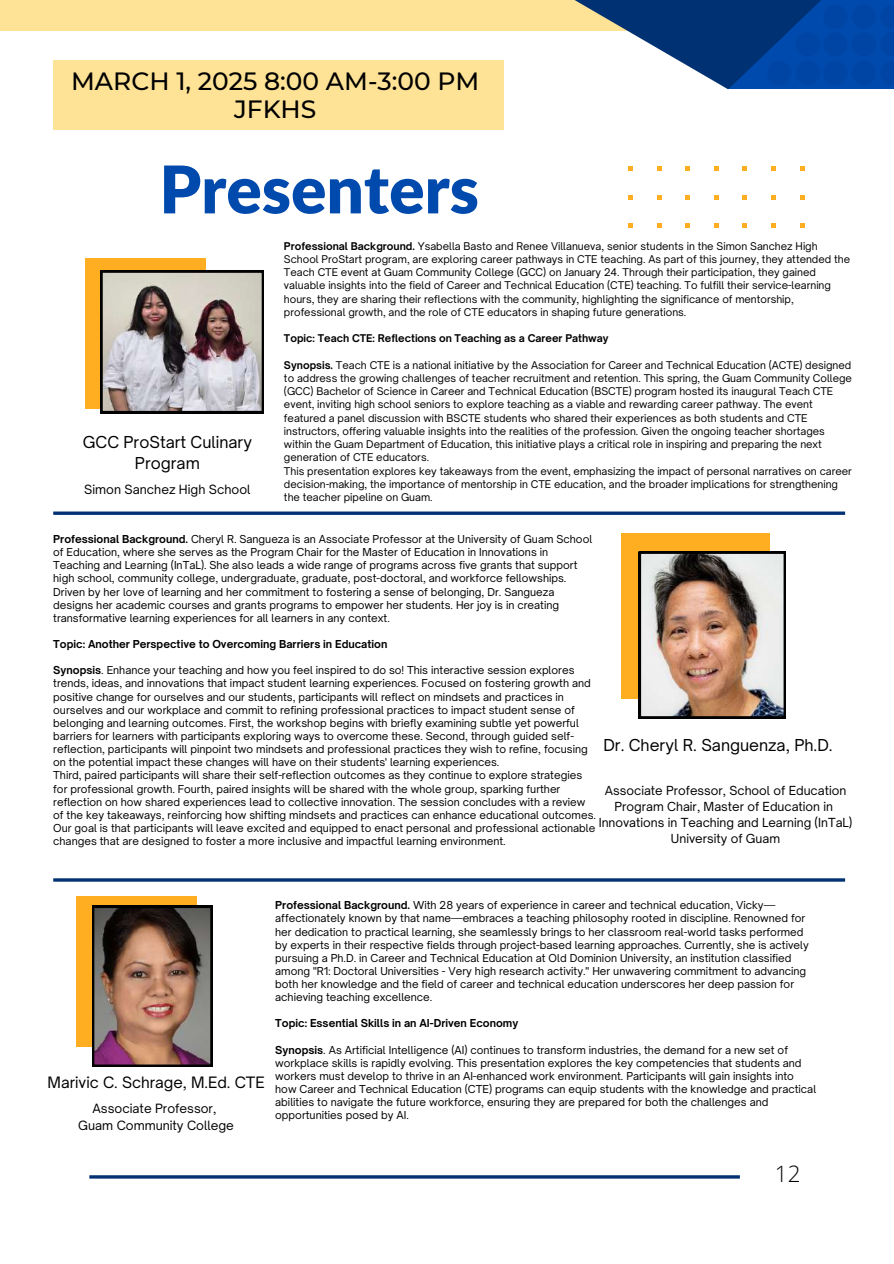
<style>
.page{position:relative;width:894px;height:1264px;background:#fff}
.page>*{position:absolute;margin:0;border:0;box-sizing:border-box;transform-origin:0 0}
.t1{font:900 65.7px "Lato";color:#004aad}
.t2{font:500 24.9px/28.2px "Montserrat";color:#000;text-align:center}
.t3{font:300 22.5px "Open Sans";color:#000}
.t4{font:15.75px/20.2px "Open Sauce One";color:#000;text-align:center}
.t5{font:15px "Open Sauce One";color:#000}
.t6{font:12.3px/17px "Open Sauce One";color:#000;text-align:center}
.t7{font:12px/15.9px "Open Sauce One";color:#000;text-align:center}
.t8{font:10.5px/13.2px "Open Sauce One";color:#000}
.t9{font:700 10.5px "Open Sauce One";color:#000}
.t10{font:10.2px/13.2px "Open Sauce One";color:#000}
.t11{font:700 10.2px "Open Sauce One";color:#000}
.s1{font-weight:700}
</style>
<div class="page">
<hr style="left:89px;top:1175px;width:650px;height:3px;background:#003172">
<div style="left:85px;top:258px;width:120px;height:151px;background:#ffad21"></div>
<svg style="left:628px;top:167px;width:4px;height:4px"></svg>
<svg style="left:628px;top:195px;width:4px;height:4px"></svg>
<svg style="left:628px;top:223px;width:4px;height:4px"></svg>
<svg style="left:657px;top:167px;width:4px;height:4px"></svg>
<svg style="left:657px;top:195px;width:4px;height:4px"></svg>
<svg style="left:657px;top:223px;width:4px;height:4px"></svg>
<svg style="left:685px;top:167px;width:4px;height:4px"></svg>
<svg style="left:685px;top:195px;width:4px;height:4px"></svg>
<svg style="left:685px;top:223px;width:4px;height:4px"></svg>
<svg style="left:714px;top:167px;width:4px;height:4px"></svg>
<svg style="left:714px;top:195px;width:4px;height:4px"></svg>
<svg style="left:714px;top:223px;width:4px;height:4px"></svg>
<svg style="left:742px;top:167px;width:4px;height:4px"></svg>
<svg style="left:742px;top:195px;width:4px;height:4px"></svg>
<svg style="left:742px;top:223px;width:4px;height:4px"></svg>
<svg style="left:771px;top:167px;width:4px;height:4px"></svg>
<svg style="left:771px;top:195px;width:4px;height:4px"></svg>
<svg style="left:771px;top:223px;width:4px;height:4px"></svg>
<svg style="left:800px;top:167px;width:3px;height:4px"></svg>
<svg style="left:800px;top:195px;width:3px;height:4px"></svg>
<svg style="left:800px;top:223px;width:3px;height:4px"></svg>
<div style="left:0;top:0;width:700px;height:31px;background:#fee296"></div>
<svg style="left:503px;top:0;width:225px;height:89px"></svg>
<svg style="left:728px;top:0;width:165px;height:89px;background:#003985"></svg>
<svg style="left:767px;top:0;width:126px;height:84px;background:#0044a0"></svg>
<div style="left:53px;top:60px;width:450px;height:70px;background:#fee296"></div>
<div style="left:621px;top:533px;width:148px;height:166px;background:#ffad21"></div>
<img style="left:638px;top:551px;width:147px;height:167px">
<div style="left:76px;top:896px;width:121px;height:151px;background:#ffad21"></div>
<img style="left:92px;top:905px;width:120px;height:161px">
<svg style="left:53px;top:511px;width:791px;height:4px;background:#275087"></svg>
<hr style="left:53px;top:878px;width:791px;height:3px;background:#003172">
<img style="left:100px;top:270px;width:164px;height:143px">
<h2 class="t2" style="left:71px;top:67px;width:409px">MARCH 1, 2025 8:00 AM-3:00 PM<br>JFKHS</h2>
<h1 class="t1" style="left:159px;top:148px;width:321px">Presenters</h1>
<h3 class="t4" style="left:83px;top:432px;width:171px">GCC ProStart Culinary<br>Program</h3>
<p class="t6" style="left:84px;top:481px;width:168px">Simon Sanchez High School</p>
<p class="t10" style="left:284px;top:239px;width:567px"><span class="s1">Professional Background.</span> Ysabella Basto and Renee Villanueva, senior students in the Simon Sanchez High School ProStart program, are exploring career pathways in CTE teaching. As part of this journey, they attended the Teach CTE event at Guam Community College (GCC) on January 24. Through their participation, they gained valuable insights into the field of Career and Technical Education (CTE) teaching. To fulfill their service-learning hours, they are sharing their reflections with the community, highlighting the significance of mentorship, professional growth, and the role of CTE educators in shaping future generations.</p>
<p class="t11" style="left:284px;top:332px;width:326px">Topic: Teach CTE: Reflections on Teaching as a Career Pathway</p>
<p class="t10" style="left:284px;top:358px;width:569px"><span class="s1">Synopsis.</span> Teach CTE is a national initiative by the Association for Career and Technical Education (ACTE) designed to address the growing challenges of teacher recruitment and retention. This spring, the Guam Community College (GCC) Bachelor of Science in Career and Technical Education (BSCTE) program hosted its inaugural Teach CTE event, inviting high school seniors to explore teaching as a viable and rewarding career pathway. The event featured a panel discussion with BSCTE students who shared their experiences as both students and CTE instructors, offering valuable insights into the realities of the profession. Given the ongoing teacher shortages within the Guam Department of Education, this initiative plays a critical role in inspiring and preparing the next generation of CTE educators.<br>This presentation explores key takeaways from the event, emphasizing the impact of personal narratives on career decision-making, the importance of mentorship in CTE education, and the broader implications for strengthening the teacher pipeline on Guam.</p>
<p class="t8" style="left:53px;top:532px;width:540px"><span class="s1">Professional Background.</span> Cheryl R. Sangueza is an Associate Professor at the University of Guam School of Education, where she serves as the Program Chair for the Master of Education in Innovations in Teaching and Learning (InTaL). She also leads a wide range of programs across five grants that support high school, community college, undergraduate, graduate, post-doctoral, and workforce fellowships.<br>Driven by her love of learning and her commitment to fostering a sense of belonging, Dr. Sangueza designs her academic courses and grants programs to empower her students. Her joy is in creating transformative learning experiences for all learners in any context.</p>
<p class="t9" style="left:53px;top:637px;width:335px">Topic: Another Perspective to Overcoming Barriers in Education</p>
<p class="t8" style="left:53px;top:663px;width:544px"><span class="s1">Synopsis</span>. Enhance your teaching and how you feel inspired to do so! This interactive session explores trends, ideas, and innovations that impact student learning experiences. Focused on fostering growth and positive change for ourselves and our students, participants will reflect on mindsets and practices in ourselves and our workplace and commit to refining professional practices to impact student sense of belonging and learning outcomes. First, the workshop begins with briefly examining subtle yet powerful barriers for learners with participants exploring ways to overcome these. Second, through guided self&shy;reflection, participants will pinpoint two mindsets and professional practices they wish to refine, focusing on the potential impact these changes will have on their students' learning experiences.<br>Third, paired participants will share their self-reflection outcomes as they continue to explore strategies for professional growth. Fourth, paired insights will be shared with the whole group, sparking further reflection on how shared experiences lead to collective innovation. The session concludes with a review of the key takeaways, reinforcing how shifting mindsets and practices can enhance educational outcomes.<br>Our goal is that participants will leave excited and equipped to enact personal and professional actionable changes that are designed to foster a more inclusive and impactful learning environment.</p>
<h3 class="t4" style="left:603px;top:735px;width:231px">Dr. Cheryl R. Sanguenza, Ph.D.</h3>
<p class="t7" style="left:598px;top:783px;width:255px">Associate Professor, School of Education Program Chair, Master of Education in Innovations in Teaching and Learning (InTaL)<br>University of Guam</p>
<h3 class="t5" style="left:48px;top:1072px;width:218px">Marivic C. Schrage, M.Ed. CTE</h3>
<p class="t6" style="left:78px;top:1099px;width:157px">Associate Professor,<br>Guam Community College</p>
<p class="t8" style="left:275px;top:898px;width:535px"><span class="s1">Professional Background.</span> With 28 years of experience in career and technical education, Vicky— affectionately known by that name—embraces a teaching philosophy rooted in discipline. Renowned for her dedication to practical learning, she seamlessly brings to her classroom real-world tasks performed by experts in their respective fields through project-based learning approaches. Currently, she is actively pursuing a Ph.D. in Career and Technical Education at Old Dominion University, an institution classified among "R1: Doctoral Universities - Very high research activity." Her unwavering commitment to advancing both her knowledge and the field of career and technical education underscores her deep passion for achieving teaching excellence.</p>
<p class="t9" style="left:275px;top:1016px;width:244px">Topic: Essential Skills in an AI-Driven Economy</p>
<p class="t8" style="left:275px;top:1043px;width:542px"><span class="s1">Synopsis</span>. As Artificial Intelligence (AI) continues to transform industries, the demand for a new set of workplace skills is rapidly evolving. This presentation explores the key competencies that students and workers must develop to thrive in an AI-enhanced work environment. Participants will gain insights into how Career and Technical Education (CTE) programs can equip students with the knowledge and practical abilities to navigate the future workforce, ensuring they are prepared for both the challenges and opportunities posed by AI.</p>
<h3 class="t3" style="left:774px;top:1157px;width:27px">12</h3>
</div>
